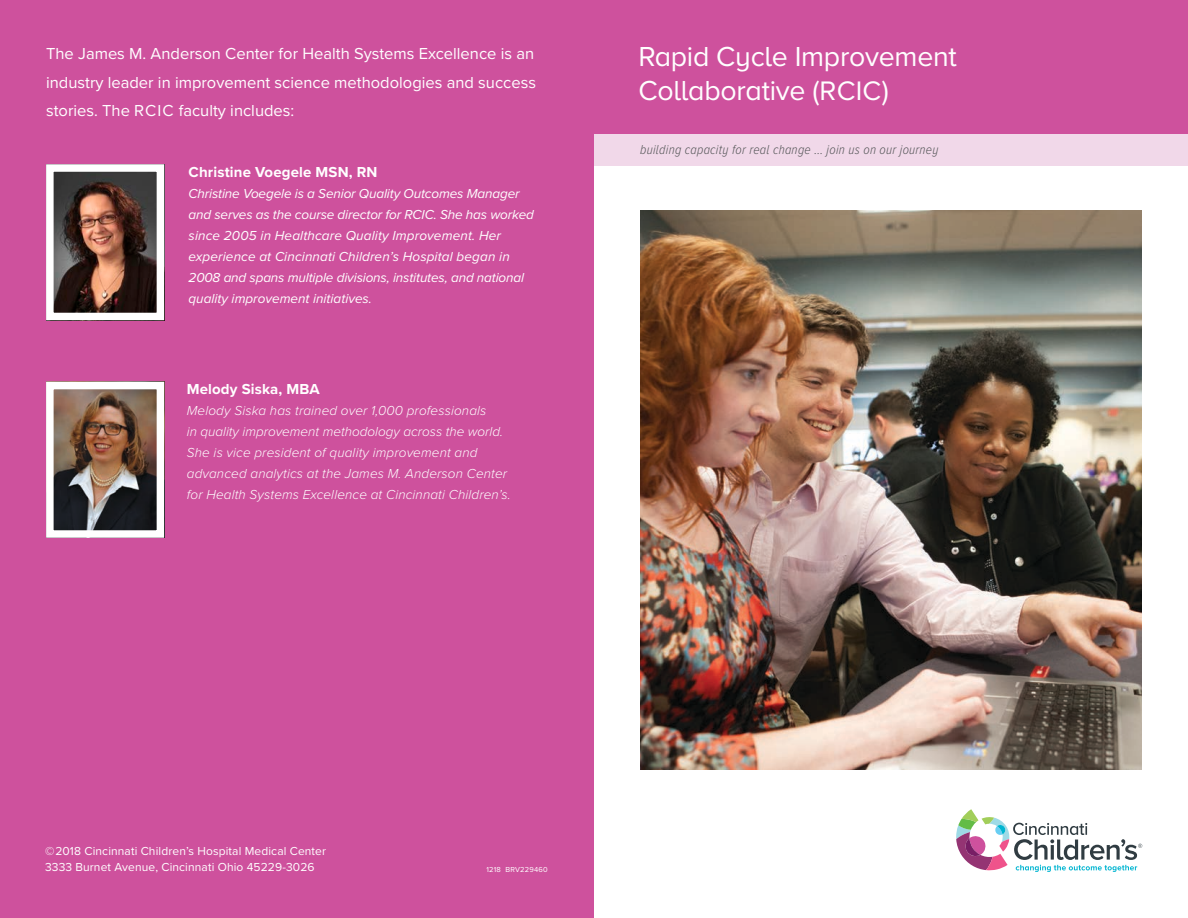
<style>
.page{position:relative;width:1188px;height:918px;background:#fff}
.page>*{position:absolute;margin:0;border:0;box-sizing:border-box;transform-origin:0 0}
.t1{font:28.5px/34.5px "Proxima Nova A";letter-spacing:-.01em;color:#fff}
.t2{font:16.5px/28.5px "Proxima Nova";color:#fff;text-align:justify}
.t3{font:700 15px "Proxima Nova";letter-spacing:.01em;color:#fff}
.t4{font:italic 13.5px/21px "Proxima Nova";letter-spacing:-.01em;color:#fff}
.t5{font:italic 300 13.5px/21px "Proxima Nova";letter-spacing:.01em;color:#fff}
.t6{font:italic 300 13.5px "Proxima Nova A Cond";letter-spacing:.02em;color:#58595b}
.t7{font:12px/16.5px "Proxima Nova";letter-spacing:.01em;color:#fff}
.t8{font:7.5px "Proxima Nova";letter-spacing:.03em;color:#fff}
.s1{font-size:27.75px}
</style>
<div class="page">
<img style="left:640px;top:211px;width:502px;height:559px">
<div style="left:594px;top:0;width:594px;height:134px;background:#ce519d"></div>
<div style="left:0;top:0;width:594px;height:918px;background:#ce519d"></div>
<svg style="left:956px;top:809px;width:186px;height:63px"></svg>
<div style="left:594px;top:134px;width:594px;height:31px;background:#f1d8e9"></div>
<img style="left:55px;top:173px;width:100px;height:138px">
<div style="left:46px;top:164px;width:118px;height:156px;border:8px solid #fff"></div>
<img style="left:55px;top:391px;width:100px;height:138px">
<div style="left:46px;top:382px;width:118px;height:156px;border:8px solid #fff"></div>
<p class="t2" style="left:46px;top:39px;width:491px">The James M. Anderson Center for Health Systems Excellence is an industry leader in improvement science methodologies and success stories. The RCIC faculty includes:</p>
<p class="t3" style="left:189px;top:161px;width:190px">Christine Voegele MSN, RN</p>
<p class="t4" style="left:189px;top:182px;width:347px">Christine Voegele is a Senior Quality Outcomes Manager and serves as the course director for RCIC. She has worked since 2005 in Healthcare Quality Improvement. Her experience at Cincinnati Children’s Hospital began in 2008 and spans multiple divisions, institutes, and national quality improvement initiatives.</p>
<p class="t3" style="left:187px;top:377px;width:135px">Melody Siska, MBA</p>
<p class="t5" style="left:187px;top:399px;width:326px">Melody Siska has trained over 1,000 professionals<br>in quality improvement methodology across the world.<br>She is vice president of quality improvement and advanced analytics at the James M. Anderson Center for Health Systems Excellence at Cincinnati Children’s.</p>
<h1 class="t1" style="left:639px;top:38px;width:320px">Rapid Cycle Improvement<br>Collaborative (<span class="s1">RCIC</span>)</h1>
<p class="t6" style="left:640px;top:139px;width:300px">building capacity for real change … join us on our journey</p>
<p class="t7" style="left:45px;top:842px;width:283px">©2018 Cincinnati Children’s Hospital Medical Center<br>3333 Burnet Avenue, Cincinnati Ohio 45229-3026</p>
<p class="t8" style="left:486px;top:864px;width:63px">1218 BRV229460</p>
</div>
